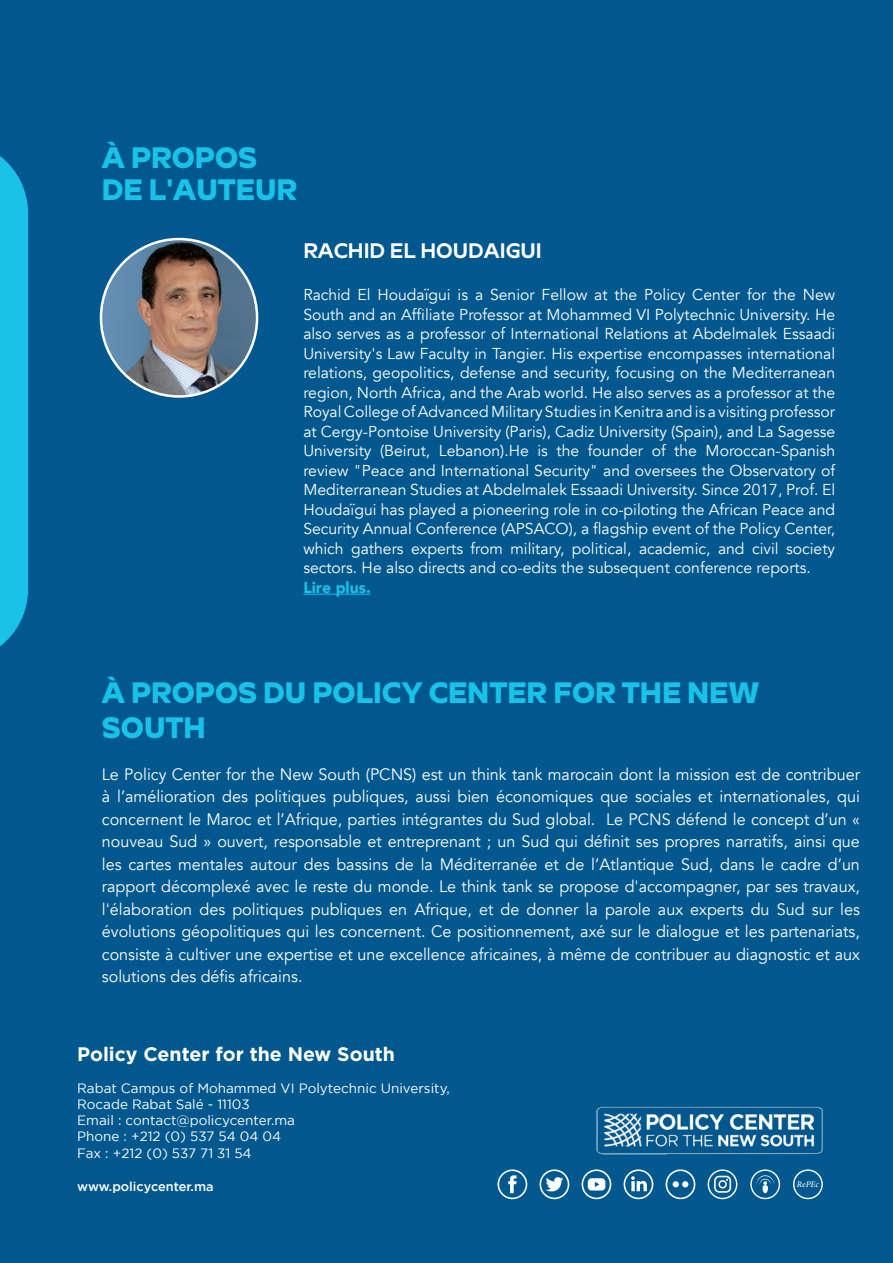
<style>
.page{position:relative;width:893px;height:1263px;background:#00588f}
.page>*{position:absolute;margin:0;border:0;box-sizing:border-box;transform-origin:0 0}
.t1{font:700 30px/31.8px "Roundo";color:#18c2e8}
.t2{font:600 21.45px "Roundo";color:#fff}
.t3{font:700 19.5px "Gotham";color:#fff}
.t4{font:16.5px/22.5px "Avenir";color:#fff;text-align:justify}
.t5{font:15.75px/19.5px "Avenir";color:#fff;text-align:justify}
.t6{font:900 15.75px "Avenir";color:#18c2e8}
.t7{font:13.5px/16.2px "Gotham";color:#fff}
.t8{font:500 12.75px "Gotham";color:#fff}
.t9{font:italic 12px "Adobe Arabic";color:#fff}
</style>
<div class="page">
<svg style="left:0;top:156px;width:28px;height:490px;background:#16bae1"></svg>
<svg style="left:497px;top:1169px;width:30px;height:30px"></svg>
<svg style="left:540px;top:1169px;width:29px;height:30px"></svg>
<svg style="left:582px;top:1169px;width:29px;height:30px"></svg>
<svg style="left:624px;top:1169px;width:29px;height:30px"></svg>
<svg style="left:666px;top:1169px;width:29px;height:30px"></svg>
<svg style="left:708px;top:1169px;width:29px;height:30px"></svg>
<svg style="left:750px;top:1169px;width:30px;height:30px"></svg>
<svg style="left:793px;top:1169px;width:30px;height:30px"></svg>
<hr style="left:303px;top:594px;width:68px;height:1px;background:#18c2e8">
<img style="left:101px;top:239px;width:156px;height:157px">
<img style="left:596px;top:1106px;width:227px;height:49px">
<h1 class="t1" style="left:102px;top:142px;width:197px">À PROPOS<br>DE L'AUTEUR</h1>
<h2 class="t2" style="left:303px;top:239px;width:240px">RACHID EL HOUDAIGUI</h2>
<p class="t5" style="left:303px;top:286px;width:533px">Rachid El Houdaïgui is a Senior Fellow at the Policy Center for the New South and an Affiliate Professor at Mohammed VI Polytechnic University. He also serves as a professor of International Relations at Abdelmalek Essaadi University's Law Faculty in Tangier. His expertise encompasses international relations, geopolitics, defense and security, focusing on the Mediterranean region, North Africa, and the Arab world. He also serves as a professor at the Royal College of Advanced Military Studies in Kenitra and is a visiting professor at Cergy-Pontoise University (Paris), Cadiz University (Spain), and La Sagesse University (Beirut, Lebanon).He is the founder of the Moroccan-Spanish review "Peace and International Security" and oversees the Observatory of Mediterranean Studies at Abdelmalek Essaadi University. Since 2017, Prof. El Houdaïgui has played a pioneering role in co-piloting the African Peace and Security Annual Conference (APSACO), a flagship event of the Policy Center, which gathers experts from military, political, academic, and civil society sectors. He also directs and co-edits the subsequent conference reports.</p>
<p class="t6" style="left:303px;top:574px;width:69px">Lire plus.</p>
<h1 class="t1" style="left:102px;top:675px;width:659px;line-height:34.8px">À PROPOS DU POLICY CENTER FOR THE NEW<br>SOUTH</h1>
<p class="t4" style="left:102px;top:763px;width:760px">Le Policy Center for the New South (PCNS) est un think tank marocain dont la mission est de contribuer à l’amélioration des politiques publiques, aussi bien économiques que sociales et internationales, qui concernent le Maroc et l’Afrique, parties intégrantes du Sud global. Le PCNS défend le concept d’un « nouveau Sud » ouvert, responsable et entreprenant ; un Sud qui définit ses propres narratifs, ainsi que les cartes mentales autour des bassins de la Méditerranée et de l’Atlantique Sud, dans le cadre d’un rapport décomplexé avec le reste du monde. Le think tank se propose d'accompagner, par ses travaux, l'élaboration des politiques publiques en Afrique, et de donner la parole aux experts du Sud sur les évolutions géopolitiques qui les concernent. Ce positionnement, axé sur le dialogue et les partenariats, consiste à cultiver une expertise et une excellence africaines, à même de contribuer au diagnostic et aux solutions des défis africains.</p>
<p class="t3" style="left:77px;top:1043px;width:319px">Policy Center for the New South</p>
<p class="t7" style="left:77px;top:1079px;width:374px">Rabat Campus of Mohammed VI Polytechnic University,<br>Rocade Rabat Salé - 11103<br>Email : contact@policycenter.ma<br>Phone : +212 (0) 537 54 04 04<br>Fax : +212 (0) 537 71 31 54</p>
<p class="t8" style="left:77px;top:1179px;width:138px">www.policycenter.ma</p>
<p class="t9" style="left:797px;top:1176px;width:23px">RePEc</p>
</div>
